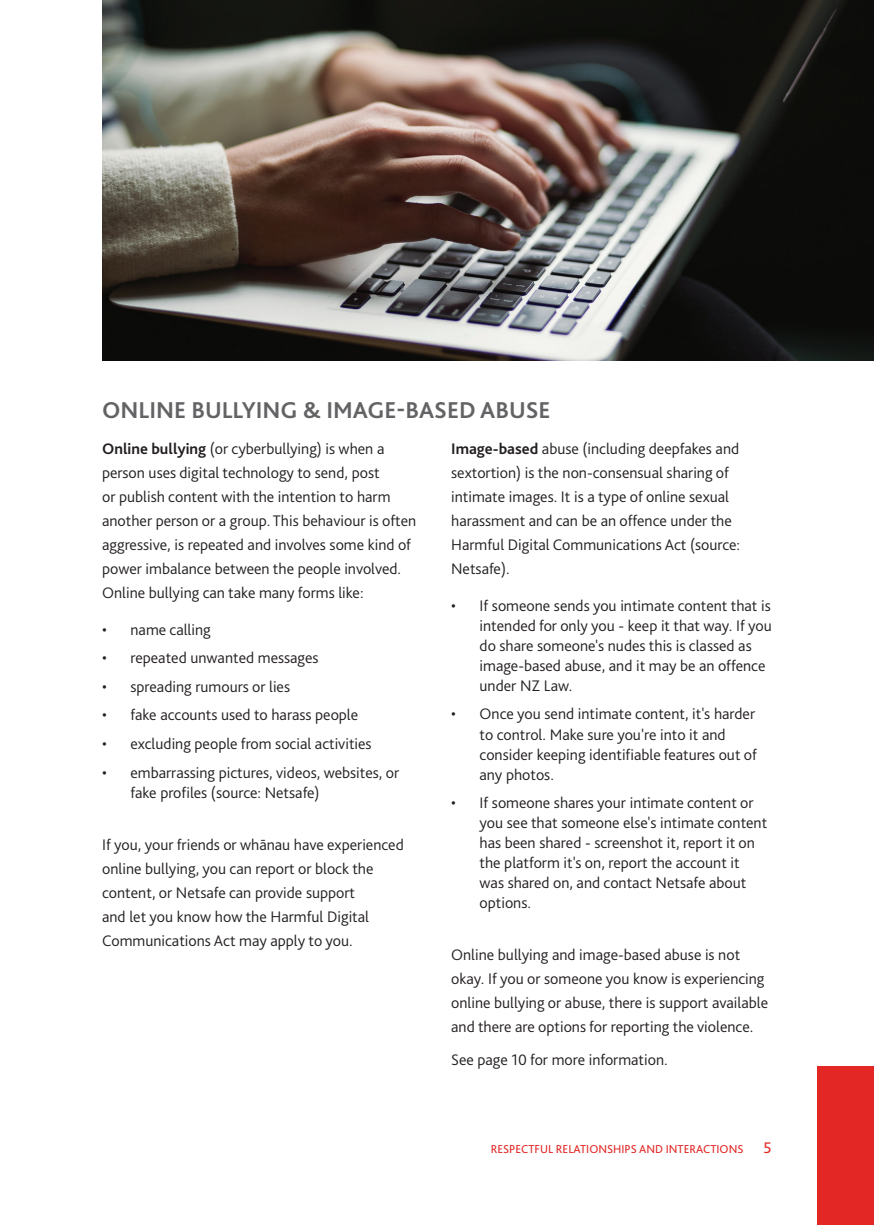
<style>
.page{position:relative;width:874px;height:1225px;background:#fff}
.page>*{position:absolute;margin:0;border:0;box-sizing:border-box;transform-origin:0 0}
.t1{font:700 24px "Bliss Pro";color:#636366}
.t2{font:300 16px/24px "Bliss Pro";color:#231f20}
.t3{font:16px "Bliss Pro";color:#e22725}
.t4{font:12px "Bliss Pro";color:#e22725}
.s1{font-weight:700}
</style>
<div class="page">
<img style="left:102px;top:0;width:771px;height:360px">
<div style="left:816px;top:1066px;width:57px;height:159px;background:#e22725"></div>
<h1 class="t1" style="left:102px;top:395px;width:449px">ONLINE BULLYING &amp; IMAGE-BASED ABUSE</h1>
<p class="t2" style="left:102px;top:436px;width:315px"><span class="s1">Online bullying</span> (or cyberbullying) is when a person uses digital technology to send, post<br>or publish content with the intention to harm another person or a group. This behaviour is often aggressive, is repeated and involves some kind of power imbalance between the people involved.<br>Online bullying can take many forms like:</p>
<p class="t2" style="left:102px;top:617px;width:110px">• name calling</p>
<p class="t2" style="left:102px;top:646px;width:218px">• repeated unwanted messages</p>
<p class="t2" style="left:102px;top:674px;width:189px">• spreading rumours or lies</p>
<p class="t2" style="left:102px;top:703px;width:257px">• fake accounts used to harass people</p>
<p class="t2" style="left:102px;top:731px;width:271px">• excluding people from social activities</p>
<p class="t2" style="left:130px;top:762px;width:270px;line-height:20px;text-indent:-28px">• embarrassing pictures, videos, websites, or fake profiles (source: Netsafe)</p>
<p class="t2" style="left:102px;top:832px;width:303px">If you, your friends or whānau have experienced online bullying, you can report or block the content, or Netsafe can provide support<br>and let you know how the Harmful Digital Communications Act may apply to you.</p>
<p class="t2" style="left:451px;top:436px;width:290px"><span class="s1">Image-based</span> abuse (including deepfakes and sextortion) is the non-consensual sharing of intimate images. It is a type of online sexual harassment and can be an offence under the Harmful Digital Communications Act (source:<br>Netsafe).</p>
<p class="t2" style="left:479px;top:595px;width:293px;line-height:20px;text-indent:-28px">• If someone sends you intimate content that is intended for only you - keep it that way. If you do share someone's nudes this is classed as image-based abuse, and it may be an offence under NZ Law.</p>
<p class="t2" style="left:479px;top:704px;width:279px;line-height:20px;text-indent:-28px">• Once you send intimate content, it's harder to control. Make sure you're into it and consider keeping identifiable features out of any photos.</p>
<p class="t2" style="left:479px;top:792px;width:289px;line-height:20px;text-indent:-28px">• If someone shares your intimate content or you see that someone else's intimate content has been shared - screenshot it, report it on the platform it's on, report the account it was shared on, and contact Netsafe about options.</p>
<p class="t2" style="left:451px;top:943px;width:318px">Online bullying and image-based abuse is not okay. If you or someone you know is experiencing online bullying or abuse, there is support available and there are options for reporting the violence.</p>
<p class="t2" style="left:451px;top:1047px;width:218px">See page 10 for more information.</p>
<p class="t4" style="left:490px;top:1141px;width:254px">RESPECTFUL RELATIONSHIPS AND INTERACTIONS</p>
<p class="t3" style="left:763px;top:1137px;width:10px">5</p>
</div>
